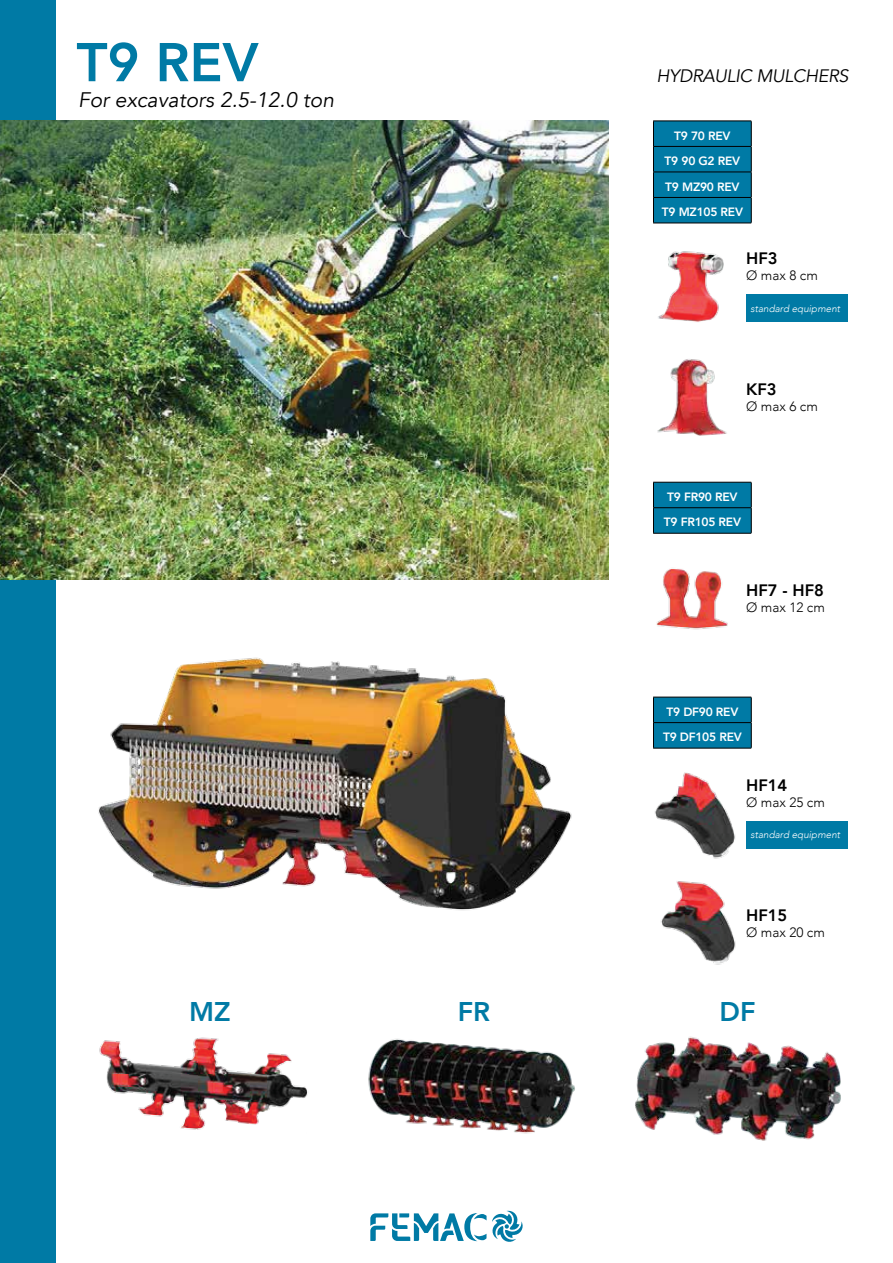
<style>
.page{position:relative;width:893px;height:1263px;background:#fff}
.page>*{position:absolute;margin:0;border:0;box-sizing:border-box;transform-origin:0 0}
.t1{font:800 54px "Avenir";color:#007aa5}
.t2{font:800 27px "Avenir";color:#007aa5}
.t3{font:italic 21px "Avenir";color:#000}
.t4{font:italic 18px "Avenir";letter-spacing:-.02em;color:#000}
.t5{font:800 16.5px "Avenir";color:#000}
.t6{font:300 13.5px "Avenir";color:#000}
.t7{font:800 12px/25.5px "Avenir";letter-spacing:-.02em;color:#fff}
.t8{font:italic 300 9.9px "Avenir";color:#fff}
</style>
<div class="page">
<div style="left:0;top:0;width:55px;height:1263px;background:#007aa5"></div>
<svg style="left:370px;top:1210px;width:153px;height:32px"></svg>
<svg style="left:653px;top:121px;width:99px;height:102px;background:#00739b"></svg>
<hr style="left:653px;top:223px;width:98px;height:1px;background:#000">
<svg style="left:653px;top:482px;width:99px;height:51px;background:#00739b"></svg>
<hr style="left:653px;top:533px;width:98px;height:1px;background:#000">
<svg style="left:653px;top:697px;width:99px;height:51px;background:#00739b"></svg>
<hr style="left:653px;top:748px;width:98px;height:1px;background:#000">
<img style="left:0;top:121px;width:608px;height:459px">
<div style="left:746px;top:295px;width:101px;height:27px;background:#007aa5"></div>
<div style="left:746px;top:821px;width:101px;height:27px;background:#007aa5"></div>
<img style="left:635px;top:1036px;width:206px;height:105px">
<img style="left:99px;top:1037px;width:209px;height:93px">
<img style="left:368px;top:1038px;width:207px;height:96px">
<img style="left:98px;top:657px;width:474px;height:254px">
<img style="left:653px;top:218px;width:82px;height:104px">
<img style="left:657px;top:359px;width:70px;height:77px">
<img style="left:656px;top:568px;width:72px;height:62px">
<img style="left:655px;top:772px;width:80px;height:87px">
<img style="left:661px;top:881px;width:75px;height:84px">
<h1 class="t1" style="left:77px;top:20px;width:183px">T9 REV</h1>
<h3 class="t3" style="left:78px;top:87px;width:257px">For excavators 2.5-12.0 ton</h3>
<h3 class="t4" style="left:656px;top:66px;width:194px">HYDRAULIC MULCHERS</h3>
<p class="t7" style="left:662px;top:123px;width:83px;text-align:center">T9 70 REV<br>T9 90 G2 REV<br>T9 MZ90 REV<br>T9 MZ105 REV</p>
<h3 class="t5" style="left:746px;top:246px;width:33px">HF3</h3>
<p class="t6" style="left:746px;top:268px;width:73px">Ø max 8 cm</p>
<p class="t8" style="left:750px;top:303px;width:91px">standard equipment</p>
<h3 class="t5" style="left:746px;top:376px;width:32px">KF3</h3>
<p class="t6" style="left:746px;top:398px;width:73px">Ø max 6 cm</p>
<p class="t7" style="left:664px;top:484px;width:79px">T9 FR90 REV<br>T9 FR105 REV</p>
<h3 class="t5" style="left:746px;top:577px;width:79px">HF7 - HF8</h3>
<p class="t6" style="left:746px;top:599px;width:80px">Ø max 12 cm</p>
<p class="t7" style="left:663px;top:699px;width:80px">T9 DF90 REV<br>T9 DF105 REV</p>
<h3 class="t5" style="left:746px;top:772px;width:43px">HF14</h3>
<p class="t6" style="left:746px;top:794px;width:80px">Ø max 25 cm</p>
<p class="t8" style="left:750px;top:829px;width:91px">standard equipment</p>
<h3 class="t5" style="left:746px;top:903px;width:43px">HF15</h3>
<p class="t6" style="left:746px;top:925px;width:80px">Ø max 20 cm</p>
<h2 class="t2" style="left:189px;top:991px;width:43px">MZ</h2>
<h2 class="t2" style="left:458px;top:991px;width:34px">FR</h2>
<h2 class="t2" style="left:720px;top:991px;width:37px">DF</h2>
</div>
